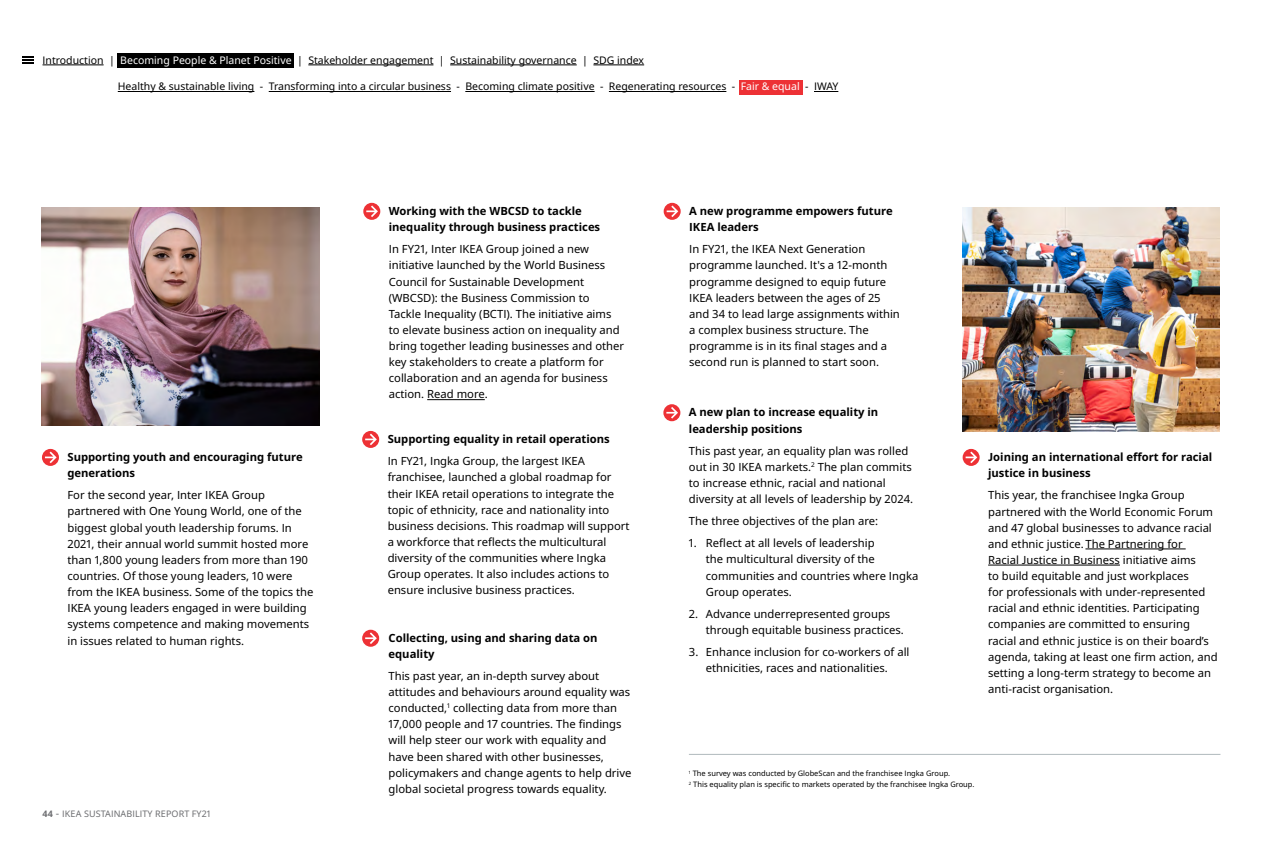
<style>
.page{position:relative;width:1263px;height:851px;background:#fff}
.page>*{position:absolute;margin:0;border:0;box-sizing:border-box;transform-origin:0 0}
.t1{font:11.25px/16px "Noto IKEA Latin";color:#000}
.t2{font:700 11.25px/16px "Noto IKEA Latin";color:#000}
.t3{font:10.5px "Noto IKEA Latin";color:#000}
.t4{font:9px "Noto IKEA Latin";letter-spacing:.01em;color:#6d6e71}
.t5{font:7.5px/11.1px "Noto IKEA Latin";color:#000}
.s1{color:#fff}
.s2{font-weight:700}
.s3{font-size:10.5px}
</style>
<div class="page">
<img style="left:962px;top:207px;width:257px;height:225px">
<svg style="left:362px;top:431px;width:17px;height:17px"></svg>
<svg style="left:365px;top:433px;width:12px;height:12px"></svg>
<svg style="left:362px;top:629px;width:17px;height:17px"></svg>
<svg style="left:365px;top:632px;width:12px;height:12px"></svg>
<hr style="left:427px;top:399px;width:58px;height:1px;background:#000">
<svg style="left:363px;top:203px;width:17px;height:17px"></svg>
<svg style="left:366px;top:205px;width:12px;height:12px"></svg>
<hr style="left:1085px;top:548px;width:101px;height:1px;background:#000">
<hr style="left:988px;top:564px;width:132px;height:1px;background:#000">
<svg style="left:963px;top:449px;width:17px;height:17px"></svg>
<svg style="left:965px;top:451px;width:12px;height:12px"></svg>
<svg style="left:663px;top:404px;width:17px;height:17px"></svg>
<svg style="left:666px;top:407px;width:12px;height:11px"></svg>
<hr style="left:689px;top:753px;width:531px;height:1px;background:#b0b9bd">
<img style="left:42px;top:207px;width:278px;height:218px">
<div style="left:42px;top:449px;width:17px;height:17px;background:#ed3135;border-radius:50%"></div>
<svg style="left:45px;top:451px;width:12px;height:12px"></svg>
<svg style="left:664px;top:203px;width:17px;height:17px"></svg>
<svg style="left:667px;top:205px;width:11px;height:12px"></svg>
<div style="left:118px;top:54px;width:176px;height:14px;background:#000"></div>
<hr style="left:43px;top:65px;width:61px;height:1px;background:#000">
<hr style="left:308px;top:65px;width:125px;height:1px;background:#000">
<hr style="left:450px;top:65px;width:127px;height:1px;background:#000">
<hr style="left:593px;top:65px;width:51px;height:1px;background:#000">
<svg style="left:23px;top:56px;width:11px;height:8px"></svg>
<div style="left:739px;top:80px;width:63px;height:14px;background:#ed3135"></div>
<hr style="left:118px;top:91px;width:136px;height:1px;background:#000">
<hr style="left:269px;top:91px;width:182px;height:1px;background:#000">
<hr style="left:465px;top:91px;width:130px;height:1px;background:#000">
<hr style="left:609px;top:91px;width:117px;height:1px;background:#000">
<svg style="left:814px;top:91px;width:24px;height:1px"></svg>
<p class="t3" style="left:43px;top:53px;width:603px">Introduction | <span class="s1">Becoming People &amp; Planet Positive</span> | Stakeholder engagement | Sustainability governance | SDG index</p>
<p class="t3" style="left:118px;top:79px;width:722px">Healthy &amp; sustainable living - Transforming into a circular business - Becoming climate positive - Regenerating resources - <span class="s1">Fair &amp; equal</span> - IWAY</p>
<p class="t2" style="left:67px;top:448px;width:237px">Supporting youth and encouraging future generations</p>
<p class="t1" style="left:67px;top:487px;width:247px">For the second year, Inter IKEA Group partnered with One Young World, one of the biggest global youth leadership forums. In 2021, their annual world summit hosted more than 1,800 young leaders from more than 190 countries. Of those young leaders, 10 were from the IKEA business. Some of the topics the IKEA young leaders engaged in were building systems competence and making movements in issues related to human rights.</p>
<p class="t4" style="left:43px;top:807px;width:170px"><span class="s2">44</span> <span class="s3">-</span> IKEA SUSTAINABILITY REPORT FY21</p>
<p class="t2" style="left:389px;top:203px;width:213px">Working with the WBCSD to tackle inequality through business practices</p>
<p class="t1" style="left:389px;top:241px;width:237px">In FY21, Inter IKEA Group joined a new initiative launched by the World Business Council for Sustainable Development (WBCSD): the Business Commission to Tackle Inequality (BCTI). The initiative aims to elevate business action on inequality and bring together leading businesses and other key stakeholders to create a platform for collaboration and an agenda for business action. Read more.</p>
<p class="t2" style="left:388px;top:430px;width:224px">Supporting equality in retail operations</p>
<p class="t1" style="left:388px;top:452px;width:243px">In FY21, Ingka Group, the largest IKEA franchisee, launched a global roadmap for their IKEA retail operations to integrate the topic of ethnicity, race and nationality into business decisions. This roadmap will support a workforce that reflects the multicultural diversity of the communities where Ingka Group operates. It also includes actions to ensure inclusive business practices.</p>
<p class="t2" style="left:388px;top:629px;width:211px">Collecting, using and sharing data on equality</p>
<p class="t1" style="left:388px;top:667px;width:244px">This past year, an in-depth survey about attitudes and behaviours around equality was conducted,<sup>1</sup> collecting data from more than 17,000 people and 17 countries. The findings will help steer our work with equality and have been shared with other businesses, policymakers and change agents to help drive global societal progress towards equality.</p>
<p class="t2" style="left:689px;top:203px;width:205px">A new programme empowers future<br>IKEA leaders</p>
<p class="t1" style="left:689px;top:241px;width:212px">In FY21, the IKEA Next Generation programme launched. It's a 12-month programme designed to equip future IKEA leaders between the ages of 25 and 34 to lead large assignments within a complex business structure. The programme is in its final stages and a second run is planned to start soon.</p>
<p class="t2" style="left:689px;top:404px;width:191px">A new plan to increase equality in leadership positions</p>
<p class="t1" style="left:689px;top:442px;width:226px">This past year, an equality plan was rolled out in 30 IKEA markets.<sup>2</sup> The plan commits to increase ethnic, racial and national diversity at all levels of leadership by 2024.</p>
<p class="t1" style="left:689px;top:512px;width:191px">The three objectives of the plan are:</p>
<p class="t1" style="left:706px;top:534px;width:214px;text-indent:-17px">1. Reflect at all levels of leadership<br>the multicultural diversity of the communities and countries where Ingka<br>Group operates.</p>
<p class="t1" style="left:706px;top:605px;width:199px;text-indent:-17px">2. Advance underrepresented groups through equitable business practices.</p>
<p class="t1" style="left:689px;top:643px;width:222px;text-align:center">3. Enhance inclusion for co-workers of all ethnicities, races and nationalities.</p>
<p class="t2" style="left:988px;top:448px;width:226px">Joining an international effort for racial justice in business</p>
<p class="t1" style="left:988px;top:487px;width:231px">This year, the franchisee Ingka Group partnered with the World Economic Forum and 47 global businesses to advance racial and ethnic justice. The Partnering for<br>Racial Justice in Business initiative aims<br>to build equitable and just workplaces<br>for professionals with under-represented racial and ethnic identities. Participating companies are committed to ensuring racial and ethnic justice is on their board’s agenda, taking at least one firm action, and setting a long-term strategy to become an anti-racist organisation.</p>
<p class="t5" style="left:689px;top:767px;width:287px"><sup>1</sup> The survey was conducted by GlobeScan and the franchisee Ingka Group.<br><sup>2</sup> This equality plan is specific to markets operated by the franchisee Ingka Group.</p>
</div>
